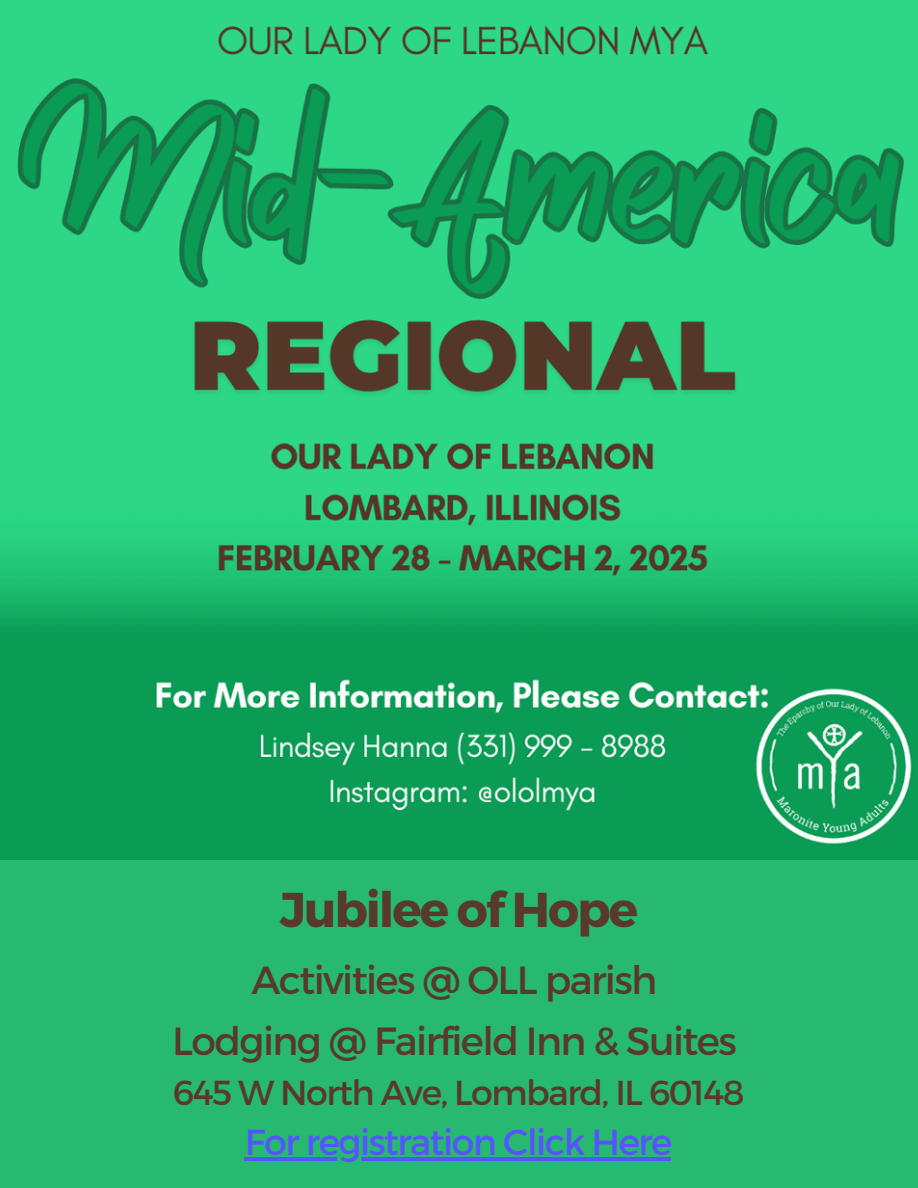
<style>
.page{position:relative;width:918px;height:1188px;background:#27b970}
.page>*{position:absolute;margin:0;border:0;box-sizing:border-box;transform-origin:0 0}
.t1{font:700 48.75px "Montserrat";letter-spacing:-.04em;color:#59392d}
.t2{font:39.15px/60.8px "Montserrat";letter-spacing:-.04em;color:#59392d;text-align:center}
.t3{font:36.15px "Montserrat";letter-spacing:-.04em;color:#5654ff}
.t4{font:34.65px "Montserrat";letter-spacing:-.04em;color:#59392d}
</style>
<div class="page">
<img style="left:0;top:0;width:918px;height:860px">
<hr style="left:245px;top:1157px;width:426px;height:3px;background:#5654ff">
<p class="t1" style="left:280px;top:878px;width:360px">Jubilee of Hope</p>
<p class="t2" style="left:172px;top:948px;width:566px">Activities @ OLL parish<br>Lodging @ Fairfield Inn &amp; Suites</p>
<p class="t4" style="left:173px;top:1070px;width:573px">645 W North Ave, Lombard, IL 60148</p>
<h1 class="t3" style="left:245px;top:1118px;width:429px">For registration Click Here</h1>
</div>
